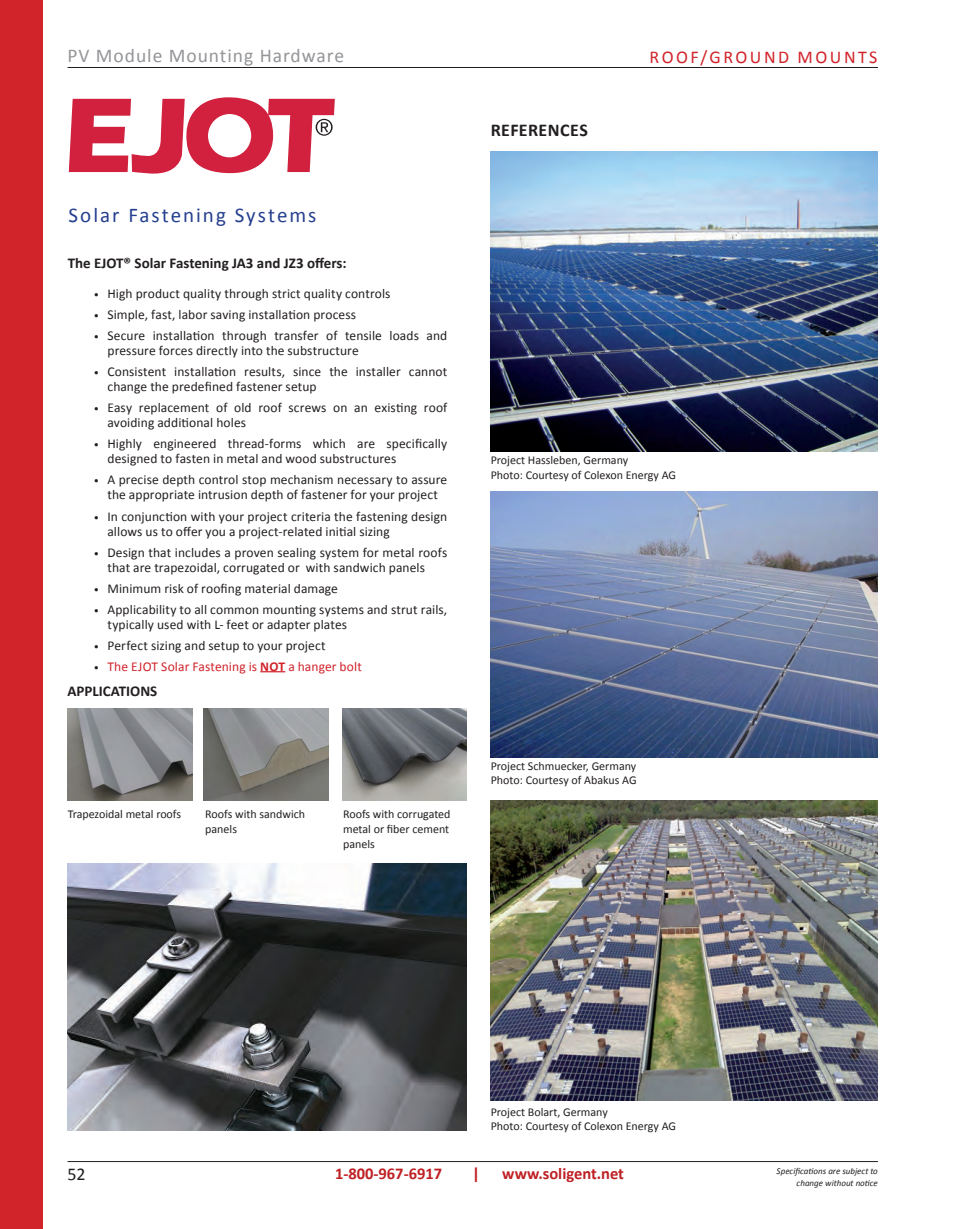
<style>
.page{position:relative;width:959px;height:1229px;background:#fff}
.page>*{position:absolute;margin:0;border:0;box-sizing:border-box;transform-origin:0 0}
.t1{font:21px "Calibri";letter-spacing:.09em;color:#253f8e}
.t2{font:19.5px "Calibri";letter-spacing:.05em;color:#939598}
.t3{font:18px "Calibri";letter-spacing:.14em;color:#d1232a}
.t4{font:700 18px "Calibri";letter-spacing:.02em;color:#231f20}
.t5{font:18px "Calibri";color:#231f20}
.t6{font:700 16.5px "Calibri";color:#be2024}
.t7{font:700 15px "Calibri";color:#231f20}
.t8{font:13.5px/15px "Calibri";letter-spacing:.005em;color:#231f20}
.t9{font:13.5px "Calibri";letter-spacing:.005em;color:#d1232a}
.t10{font:12px/15px "Calibri";color:#231f20}
.t11{font:italic 9px/12px "Calibri";color:#231f20;text-align:right}
.s1{font-size:10.5px}
.s2{font-size:10.5px;color:#231f20}
.s3{font-weight:700}
</style>
<div class="page">
<hr style="left:68px;top:1161px;width:810px;height:1px;background:#231f20">
<hr style="left:68px;top:67px;width:810px;height:1px;background:#231f20">
<div style="left:0;top:0;width:42px;height:1228px;background:#d1232a"></div>
<svg style="left:260px;top:671px;width:25px;height:1px"></svg>
<svg style="left:69px;top:97px;width:266px;height:77px"></svg>
<img style="left:491px;top:800px;width:387px;height:300px">
<img style="left:491px;top:151px;width:387px;height:301px">
<img style="left:491px;top:492px;width:387px;height:265px">
<img style="left:68px;top:709px;width:124px;height:91px">
<img style="left:204px;top:709px;width:124px;height:91px">
<img style="left:342px;top:709px;width:124px;height:91px">
<img style="left:68px;top:863px;width:398px;height:267px">
<p class="t2" style="left:68px;top:43px;width:278px">PV Module Mounting Hardware</p>
<p class="t1" style="left:68px;top:202px;width:249px">Solar Fastening Systems</p>
<p class="t7" style="left:68px;top:253px;width:280px">The EJOT® Solar Fastening JA3 and JZ3 offers:</p>
<p class="t8" style="left:94px;top:286px;width:298px"><span class="s1">•</span> High product quality through strict quality controls</p>
<p class="t8" style="left:94px;top:307px;width:264px"><span class="s1">•</span> Simple, fast, labor saving installation process</p>
<p class="t8" style="left:107px;top:328px;width:341px;text-indent:-14px"><span class="s1">•</span> Secure installation through transfer of tensile loads and pressure forces directly into the substructure</p>
<p class="t8" style="left:107px;top:364px;width:341px;text-indent:-14px"><span class="s1">•</span> Consistent installation results, since the installer cannot change the predefined fastener setup</p>
<p class="t8" style="left:107px;top:400px;width:341px;text-indent:-14px"><span class="s1">•</span> Easy replacement of old roof screws on an existing roof avoiding additional holes</p>
<p class="t8" style="left:107px;top:436px;width:341px;text-indent:-14px"><span class="s1">•</span> Highly engineered thread-forms which are specifically designed to fasten in metal and wood substructures</p>
<p class="t8" style="left:94px;top:472px;width:355px;text-align:center"><span class="s1">•</span> A precise depth control stop mechanism necessary to assure the appropriate intrusion depth of fastener for your project</p>
<p class="t8" style="left:107px;top:508px;width:341px;text-indent:-14px"><span class="s1">•</span> In conjunction with your project criteria the fastening design allows us to offer you a project-related initial sizing</p>
<p class="t8" style="left:107px;top:544px;width:341px;text-indent:-14px"><span class="s1">•</span> Design that includes a proven sealing system for metal roofs that are trapezoidal, corrugated or with sandwich panels</p>
<p class="t8" style="left:94px;top:580px;width:245px"><span class="s1">•</span> Minimum risk of roofing material damage</p>
<p class="t8" style="left:107px;top:601px;width:341px;text-indent:-14px"><span class="s1">•</span> Applicability to all common mounting systems and strut rails, typically used with L- feet or adapter plates</p>
<p class="t8" style="left:94px;top:637px;width:233px"><span class="s1">•</span> Perfect sizing and setup to your project</p>
<p class="t9" style="left:94px;top:657px;width:269px"><span class="s2">•</span> The EJOT Solar Fastening is <span class="s3">NOT</span> a hanger bolt</p>
<p class="t7" style="left:68px;top:682px;width:91px">APPLICATIONS</p>
<p class="t10" style="left:68px;top:806px;width:115px">Trapezoidal metal roofs</p>
<p class="t10" style="left:205px;top:806px;width:101px">Roofs with sandwich panels</p>
<p class="t10" style="left:343px;top:806px;width:109px;text-align:justify">Roofs with corrugated metal or fiber cement panels</p>
<p class="t4" style="left:491px;top:118px;width:99px">REFERENCES</p>
<p class="t3" style="left:649px;top:45px;width:25px">Roof</p>
<p class="t3" style="left:700px;top:45px;width:36px">/Grou</p>
<p class="t3" style="left:764px;top:45px;width:100px">nd Mounts</p>
<p class="t10" style="left:491px;top:453px;width:187px">Project Hassleben, Germany<br>Photo: Courtesy of Colexon Energy AG</p>
<p class="t10" style="left:491px;top:758px;width:147px;line-height:14.4px">Project Schmuecker, Germany<br>Photo: Courtesy of Abakus AG</p>
<p class="t10" style="left:491px;top:1104px;width:187px;line-height:14.4px">Project Bolart, Germany<br>Photo: Courtesy of Colexon Energy AG</p>
<p class="t6" style="left:335px;top:1163px;width:109px">1-800-967-6917</p>
<p class="t6" style="left:472px;top:1163px;width:9px">|</p>
<p class="t6" style="left:502px;top:1163px;width:123px">www.soligent.net</p>
<p class="t5" style="left:68px;top:1162px;width:20px">52</p>
<p class="t11" style="left:776px;top:1165px;width:103px">Specifications are subject to change without notice</p>
</div>
